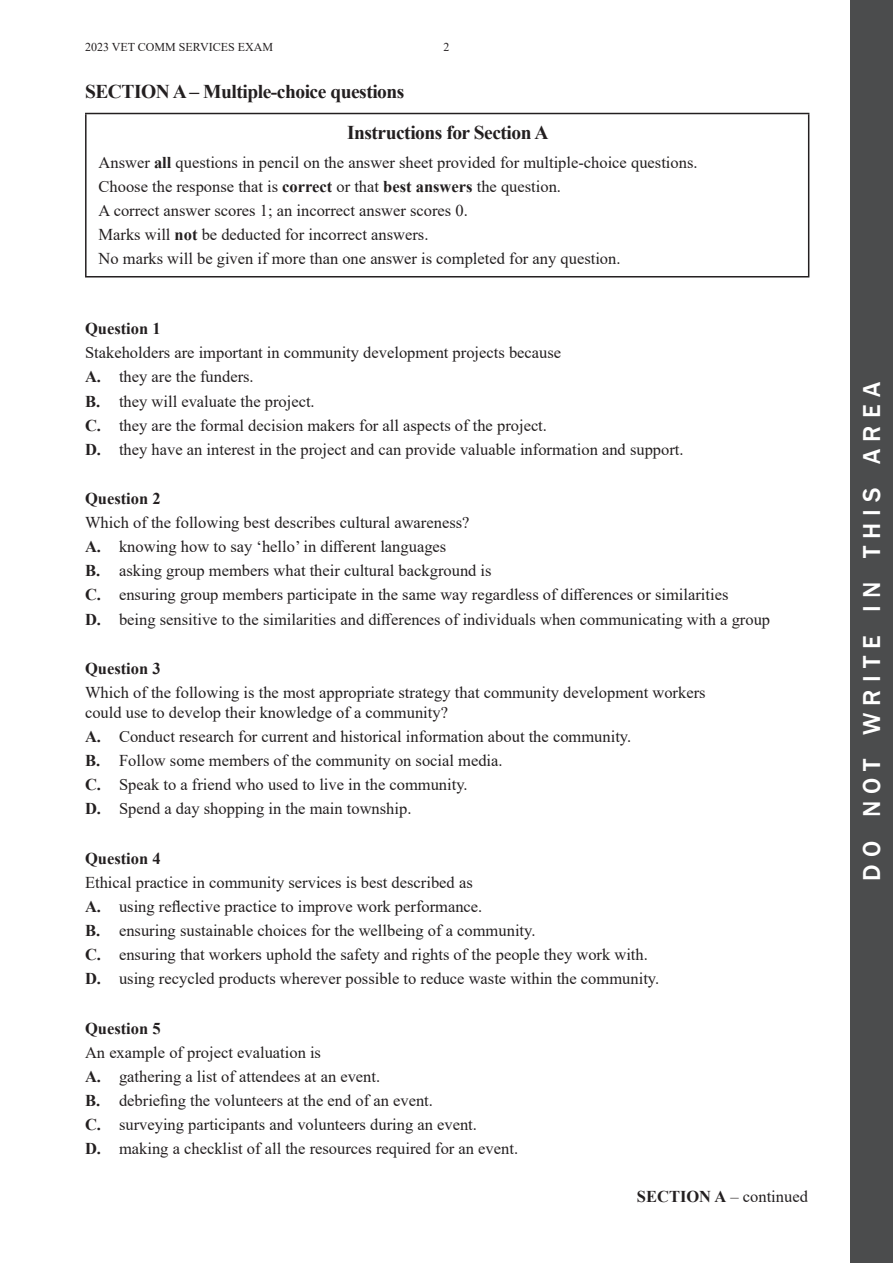
<style>
.page{position:relative;width:893px;height:1263px;background:#fff}
.page>*{position:absolute;margin:0;border:0;box-sizing:border-box;transform-origin:0 0}
.t1{font:500 25.2px "Franklin Gothic";letter-spacing:.285em;color:#fff}
.t2{font:700 19.5px/41.2px "Times New Roman";letter-spacing:-.025em;color:#231f20}
.t3{font:16.5px/24px "Times New Roman";color:#231f20}
.t4{font:700 16.5px "Times New Roman";color:#231f20}
.t5{font:12px "Times New Roman";color:#231f20}
.s1{font-weight:700}
</style>
<div class="page">
<div style="left:850px;top:0;width:43px;height:1263px;background:#4b4c4d"></div>
<hr style="left:85px;top:113px;width:724px;height:1px;background:#231f20">
<hr style="left:85px;top:114px;width:2px;height:162px;background:#231f20">
<hr style="left:808px;top:114px;width:1px;height:162px;background:#231f20">
<hr style="left:85px;top:276px;width:724px;height:1px;background:#231f20">
<p class="t5" style="left:85px;top:38px;width:189px">2023 VET COMM SERVICES EXAM</p>
<p class="t5" style="left:443px;top:38px;width:7px">2</p>
<p class="t2" style="left:347px;top:71px;width:203px;text-indent:-262px">SECTION A – Multiple-choice questions<br>Instructions for Section A</p>
<p class="t3" style="left:99px;top:150px;width:600px">Answer <span class="s1">all</span> questions in pencil on the answer sheet provided for multiple-choice questions.<br>Choose the response that is <span class="s1">correct</span> or that <span class="s1">best answers</span> the question.<br>A correct answer scores 1; an incorrect answer scores 0.<br>Marks will <span class="s1">not</span> be deducted for incorrect answers.<br>No marks will be given if more than one answer is completed for any question.</p>
<p class="t4" style="left:85px;top:317px;width:77px">Question 1</p>
<p class="t3" style="left:85px;top:340px;width:600px">Stakeholders are important in community development projects because<br><span class="s1">A.</span> they are the funders.<br><span class="s1">B.</span> they will evaluate the project.<br><span class="s1">C.</span> they are the formal decision makers for all aspects of the project.<br><span class="s1">D.</span> they have an interest in the project and can provide valuable information and support.</p>
<p class="t4" style="left:85px;top:487px;width:77px">Question 2</p>
<p class="t3" style="left:85px;top:510px;width:687px">Which of the following best describes cultural awareness?<br><span class="s1">A.</span> knowing how to say ‘hello’ in different languages<br><span class="s1">B.</span> asking group members what their cultural background is<br><span class="s1">C.</span> ensuring group members participate in the same way regardless of differences or similarities<br><span class="s1">D.</span> being sensitive to the similarities and differences of individuals when communicating with a group</p>
<p class="t4" style="left:85px;top:657px;width:77px">Question 3</p>
<p class="t3" style="left:85px;top:682px;width:622px;line-height:19.8px">Which of the following is the most appropriate strategy that community development workers could use to develop their knowledge of a community?</p>
<p class="t3" style="left:85px;top:724px;width:548px"><span class="s1">A.</span> Conduct research for current and historical information about the community.<br><span class="s1">B.</span> Follow some members of the community on social media.<br><span class="s1">C.</span> Speak to a friend who used to live in the community.<br><span class="s1">D.</span> Spend a day shopping in the main township.</p>
<p class="t4" style="left:85px;top:846px;width:77px">Question 4</p>
<p class="t3" style="left:85px;top:870px;width:576px">Ethical practice in community services is best described as<br><span class="s1">A.</span> using reflective practice to improve work performance.<br><span class="s1">B.</span> ensuring sustainable choices for the wellbeing of a community.<br><span class="s1">C.</span> ensuring that workers uphold the safety and rights of the people they work with.<br><span class="s1">D.</span> using recycled products wherever possible to reduce waste within the community.</p>
<p class="t4" style="left:85px;top:1016px;width:77px">Question 5</p>
<p class="t3" style="left:85px;top:1040px;width:435px">An example of project evaluation is<br><span class="s1">A.</span> gathering a list of attendees at an event.<br><span class="s1">B.</span> debriefing the volunteers at the end of an event.<br><span class="s1">C.</span> surveying participants and volunteers during an event.<br><span class="s1">D.</span> making a checklist of all the resources required for an event.</p>
<p class="t3" style="left:637px;top:1184px;width:172px"><span class="s1">SECTION A</span> – continued</p>
<h1 class="t1" style="left:856px;top:881px;width:500px;rotate:-90deg">do not write in this area</h1>
</div>
